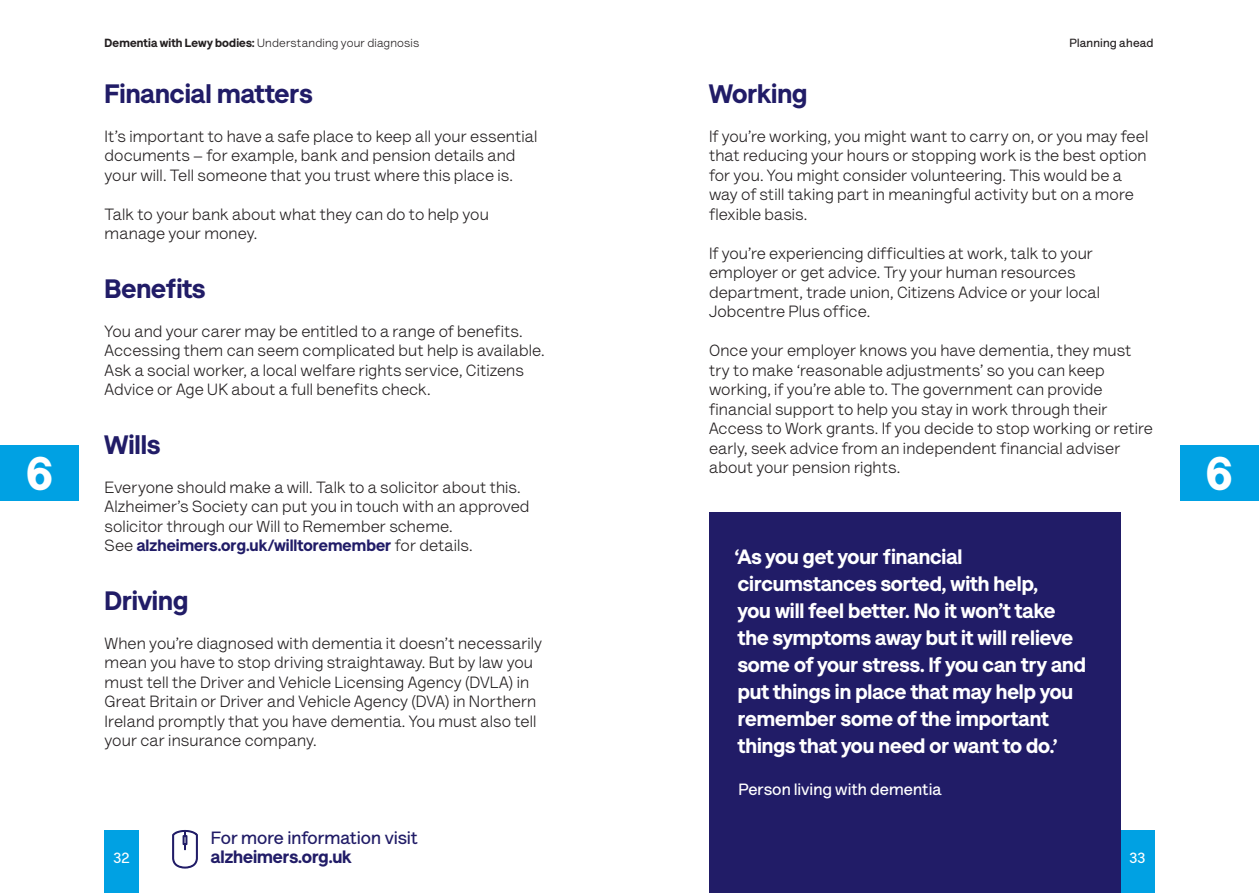
<style>
.page{position:relative;width:1259px;height:893px;background:#fff}
.page>*{position:absolute;margin:0;border:0;box-sizing:border-box;transform-origin:0 0}
.t1{font:900 48px "AS Lettera Text";color:#fff}
.t2{font:900 27px "AS Lettera Text";color:#211c67}
.t3{font:900 21px/27px "AS Lettera Text";letter-spacing:-.005em;color:#fff}
.t4{font:700 18px "AS Lettera Text";letter-spacing:-.005em;color:#211c67}
.t5{font:900 18px "AS Lettera Text";color:#211c67}
.t6{font:16.5px/19.5px "AS Lettera Text";letter-spacing:.005em;color:#231f20}
.t7{font:700 16.5px "AS Lettera Text";letter-spacing:.005em;color:#fff}
.t8{font:700 15px "AS Lettera Text";color:#fff}
.t9{font:12px "AS Lettera Text";letter-spacing:.015em;color:#231f20}
.t10{font:700 12px "AS Lettera Text";letter-spacing:.015em;color:#231f20}
.s1{font-weight:900}
.s2{font-weight:900;color:#211c67}
</style>
<div class="page">
<div style="left:0;top:445px;width:78px;height:55px;background:#00a1e3"></div>
<div style="left:1120px;top:830px;width:34px;height:63px;background:#00a1e3"></div>
<div style="left:105px;top:830px;width:34px;height:63px;background:#00a1e3"></div>
<svg style="left:172px;top:830px;width:26px;height:39px"></svg>
<div style="left:1180px;top:445px;width:79px;height:55px;background:#00a1e3"></div>
<div style="left:709px;top:512px;width:411px;height:381px;background:#211c67"></div>
<h1 class="t1" style="left:26px;top:434px;width:28px">6</h1>
<p class="t9" style="left:105px;top:34px;width:316px"><span class="s1">Dementia with Lewy bodies:</span> Understanding your diagnosis</p>
<h2 class="t2" style="left:105px;top:71px;width:209px">Financial matters</h2>
<p class="t6" style="left:105px;top:125px;width:434px">It’s important to have a safe place to keep all your essential documents – for example, bank and pension details and your will. Tell someone that you trust where this place is.</p>
<p class="t6" style="left:105px;top:203px;width:386px">Talk to your bank about what they can do to help you manage your money.</p>
<h2 class="t2" style="left:105px;top:266px;width:102px">Benefits</h2>
<p class="t6" style="left:105px;top:320px;width:442px">You and your carer may be entitled to a range of benefits.<br>Accessing them can seem complicated but help is available.<br>Ask a social worker, a local welfare rights service, Citizens Advice or Age UK about a full benefits check.</p>
<h2 class="t2" style="left:105px;top:422px;width:57px">Wills</h2>
<p class="t6" style="left:105px;top:476px;width:426px">Everyone should make a will. Talk to a solicitor about this.<br>Alzheimer’s Society can put you in touch with an approved solicitor through our Will to Remember scheme.<br>See <span class="s2">alzheimers.org.uk/willtoremember</span> for details.</p>
<h2 class="t2" style="left:105px;top:578px;width:85px">Driving</h2>
<p class="t6" style="left:105px;top:632px;width:439px">When you’re diagnosed with dementia it doesn’t necessarily mean you have to stop driving straightaway. But by law you must tell the Driver and Vehicle Licensing Agency (DVLA) in Great Britain or Driver and Vehicle Agency (DVA) in Northern Ireland promptly that you have dementia. You must also tell your car insurance company.</p>
<p class="t4" style="left:211px;top:824px;width:208px">For more information visit</p>
<p class="t8" style="left:113px;top:847px;width:18px">32</p>
<p class="t5" style="left:211px;top:842px;width:142px">alzheimers.org.uk</p>
<p class="t10" style="left:1069px;top:34px;width:85px">Planning ahead</p>
<h2 class="t2" style="left:709px;top:71px;width:100px">Working</h2>
<p class="t6" style="left:709px;top:125px;width:441px">If you’re working, you might want to carry on, or you may feel that reducing your hours or stopping work is the best option for you. You might consider volunteering. This would be a way of still taking part in meaningful activity but on a more flexible basis.</p>
<p class="t6" style="left:709px;top:242px;width:393px">If you’re experiencing difficulties at work, talk to your employer or get advice. Try your human resources department, trade union, Citizens Advice or your local Jobcentre Plus office.</p>
<p class="t6" style="left:709px;top:340px;width:445px">Once your employer knows you have dementia, they must try to make ‘reasonable adjustments’ so you can keep working, if you’re able to. The government can provide financial support to help you stay in work through their Access to Work grants. If you decide to stop working or retire early, seek advice from an independent financial adviser about your pension rights.</p>
<p class="t3" style="left:735px;top:541px;width:353px">‘As you get your financial circumstances sorted, with help,<br>you will feel better. No it won’t take the symptoms away but it will relieve some of your stress. If you can try and put things in place that may help you remember some of the important things that you need or want to do.’</p>
<p class="t7" style="left:738px;top:777px;width:204px">Person living with dementia</p>
<p class="t8" style="left:1129px;top:847px;width:18px">33</p>
<h1 class="t1" style="left:1205px;top:434px;width:28px">6</h1>
</div>
